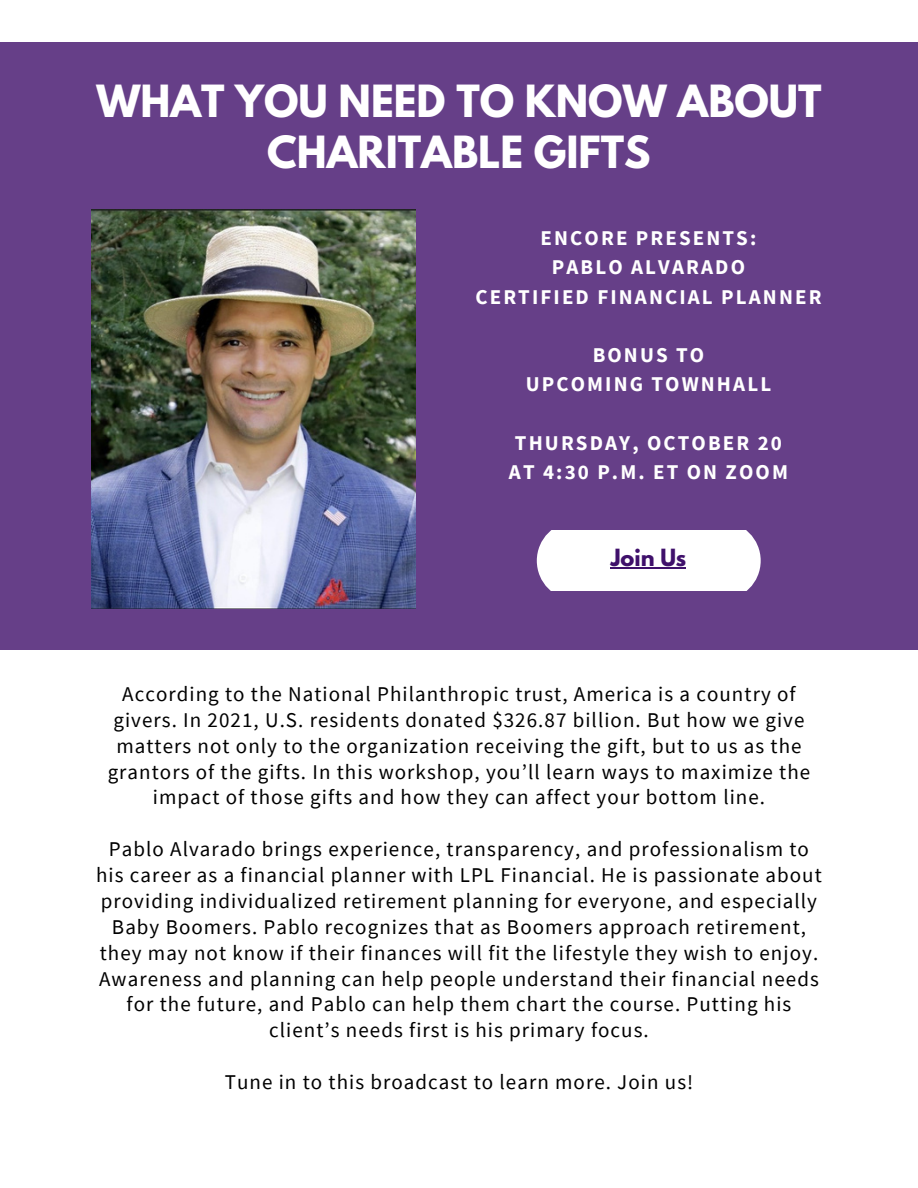
<style>
.page{position:relative;width:918px;height:1188px;background:#fff}
.page>*{position:absolute;margin:0;border:0;box-sizing:border-box;transform-origin:0 0}
.t1{font:700 39.3px/50.7px "League Spartan";color:#fff;text-align:center}
.t2{font:21px/25.8px "Source Sans Pro";letter-spacing:.05em;color:#000;text-align:center}
.t3{font:700 21px/29.2px "Source Sans Pro";letter-spacing:.1em;color:#fff;text-align:center}
.t4{font:700 21px "League Spartan";color:#3f106b}
</style>
<div class="page">
<div style="left:0;top:42px;width:918px;height:608px;background:#663f88"></div>
<img style="left:92px;top:209px;width:324px;height:400px">
<div style="left:537px;top:531px;width:224px;height:60px;background:#fff"></div>
<hr style="left:611px;top:567px;width:75px;height:2px;background:#3f106b">
<h1 class="t1" style="left:96px;top:81px;width:727px">WHAT YOU NEED TO KNOW ABOUT<br>CHARITABLE GIFTS</h1>
<p class="t3" style="left:475px;top:223px;width:348px">ENCORE PRESENTS:<br>PABLO ALVARADO<br>CERTIFIED FINANCIAL PLANNER</p>
<p class="t3" style="left:526px;top:340px;width:247px">BONUS TO<br>UPCOMING TOWNHALL</p>
<p class="t3" style="left:509px;top:428px;width:281px;text-align:left">THURSDAY, OCTOBER 20<br>AT 4:30 P.M. ET ON ZOOM</p>
<p class="t4" style="left:611px;top:547px;width:77px">Join Us</p>
<p class="t2" style="left:108px;top:681px;width:704px">According to the National Philanthropic trust, America is a country of givers. In 2021, U.S. residents donated $326.87 billion. But how we give matters not only to the organization receiving the gift, but to us as the grantors of the gifts. In this workshop, you’ll learn ways to maximize the impact of those gifts and how they can affect your bottom line.</p>
<p class="t2" style="left:96px;top:836px;width:727px">Pablo Alvarado brings experience, transparency, and professionalism to his career as a financial planner with LPL Financial. He is passionate about providing individualized retirement planning for everyone, and especially Baby Boomers. Pablo recognizes that as Boomers approach retirement, they may not know if their finances will fit the lifestyle they wish to enjoy.<br>Awareness and planning can help people understand their financial needs for the future, and Pablo can help them chart the course. Putting his client’s needs first is his primary focus.</p>
<p class="t2" style="left:225px;top:1069px;width:470px">Tune in to this broadcast to learn more. Join us!</p>
</div>
